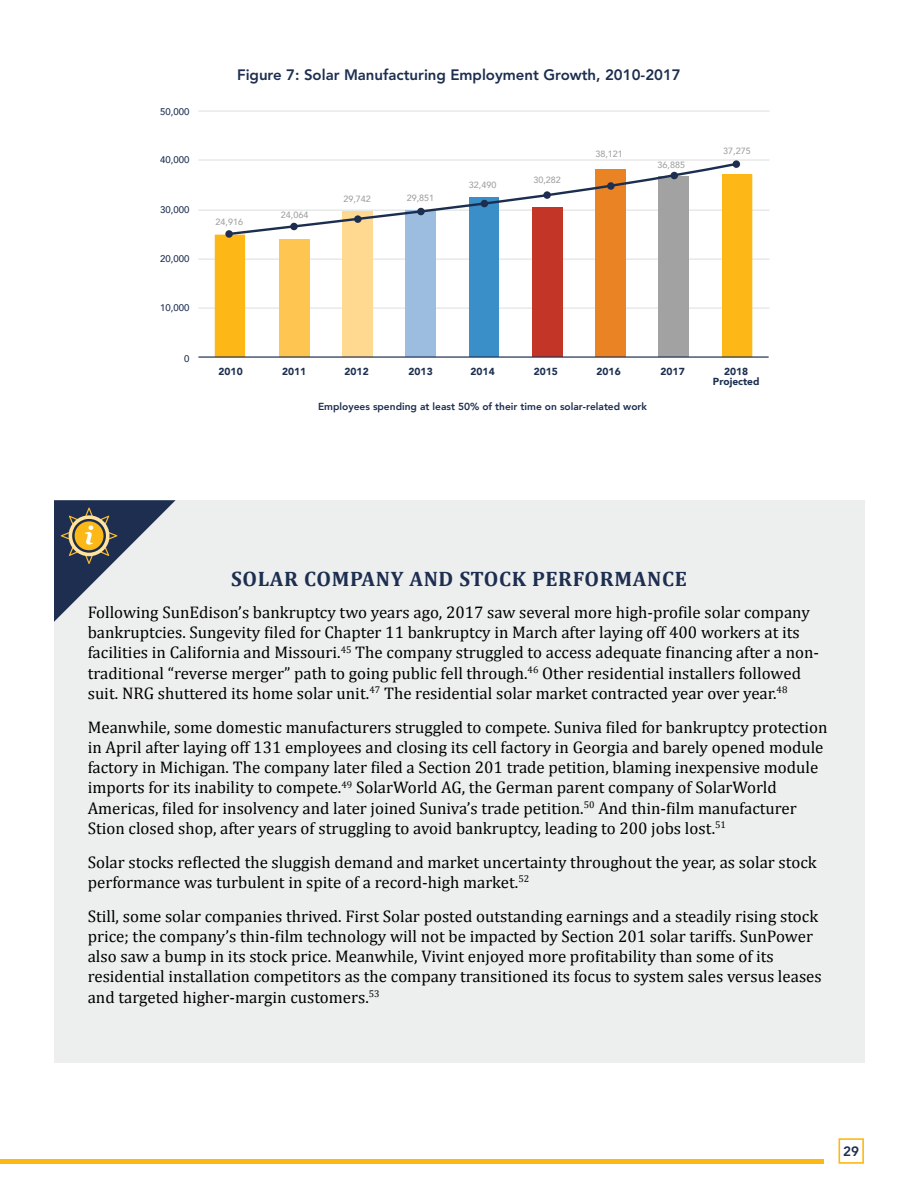
<style>
.page{position:relative;width:918px;height:1188px;background:#fff}
.page>*{position:absolute;margin:0;border:0;box-sizing:border-box;transform-origin:0 0}
.t1{font:700 21px "Cambria";letter-spacing:.03em;color:#1d2e50}
.t2{font:16.8px/20.2px "Cambria";color:#000}
.t3{font:800 15px "Avenir";color:#1d2e50}
.t4{font:800 13.5px "Avenir";color:#1d2e50}
.t5{font:800 10.2px "Avenir";color:#1d2e50}
.t6{font:900 10.2px/10.8px "Avenir";color:#1d2f50;text-align:center}
.t7{font:500 9.6px "Avenir";color:#1d2f50}
.t8{font:500 9px "Avenir";color:#a3a2a2}
</style>
<div class="page">
<div style="left:839px;top:1138px;width:25px;height:26px;border:2px solid #fdb913"></div>
<div style="left:0;top:1159px;width:824px;height:5px;background:#fdb913"></div>
<div style="left:54px;top:500px;width:810px;height:563px;background:#edeeee"></div>
<svg style="left:54px;top:500px;width:122px;height:122px"></svg>
<hr style="left:198px;top:308px;width:571px;height:1px;background:#dcddde">
<hr style="left:198px;top:259px;width:571px;height:1px;background:#dcddde">
<hr style="left:198px;top:210px;width:571px;height:1px;background:#dcddde">
<hr style="left:198px;top:160px;width:571px;height:1px;background:#dcddde">
<hr style="left:198px;top:111px;width:571px;height:1px;background:#dcddde">
<svg style="left:215px;top:174px;width:537px;height:182px"></svg>
<div style="left:279px;top:239px;width:30px;height:118px;background:#fec550"></div>
<div style="left:342px;top:211px;width:30px;height:146px;background:#ffd990"></div>
<div style="left:405px;top:210px;width:30px;height:147px;background:#9dbde0"></div>
<div style="left:469px;top:197px;width:29px;height:160px;background:#3a8fc8"></div>
<div style="left:532px;top:208px;width:30px;height:149px;background:#c33527"></div>
<div style="left:595px;top:169px;width:30px;height:188px;background:#ea8324"></div>
<div style="left:658px;top:176px;width:30px;height:181px;background:#a3a2a2"></div>
<hr style="left:198px;top:356px;width:571px;height:2px;background:#1b2e50">
<svg style="left:226px;top:161px;width:512px;height:76px"></svg>
<div style="left:225px;top:230px;width:8px;height:8px;background:#1d2e50;border-radius:50%"></div>
<div style="left:290px;top:223px;width:8px;height:7px;background:#1d2e50;border-radius:50%"></div>
<div style="left:354px;top:215px;width:8px;height:8px;background:#1d2e50;border-radius:50%"></div>
<div style="left:417px;top:208px;width:8px;height:7px;background:#1d2e50;border-radius:50%"></div>
<div style="left:481px;top:200px;width:7px;height:7px;background:#1d2e50;border-radius:50%"></div>
<div style="left:543px;top:191px;width:8px;height:8px;background:#1d2e50;border-radius:50%"></div>
<div style="left:607px;top:182px;width:8px;height:8px;background:#1d2e50;border-radius:50%"></div>
<div style="left:671px;top:172px;width:7px;height:7px;background:#1d2e50;border-radius:50%"></div>
<div style="left:733px;top:160px;width:7px;height:8px;background:#1d2e50;border-radius:50%"></div>
<p class="t7" style="left:160px;top:108px;width:31px">50,000</p>
<p class="t7" style="left:160px;top:155px;width:31px">40,000</p>
<p class="t7" style="left:160px;top:206px;width:31px">30,000</p>
<p class="t7" style="left:160px;top:255px;width:31px">20,000</p>
<p class="t7" style="left:160px;top:304px;width:31px">10,000</p>
<p class="t7" style="left:184px;top:354px;width:7px">0</p>
<p class="t3" style="left:237px;top:69px;width:445px">Figure 7: Solar Manufacturing Employment Growth, 2010-2017</p>
<p class="t8" style="left:216px;top:218px;width:29px">24,916</p>
<p class="t8" style="left:281px;top:211px;width:29px">24,064</p>
<p class="t8" style="left:343px;top:195px;width:29px">29,742</p>
<p class="t8" style="left:407px;top:194px;width:29px">29,851</p>
<p class="t8" style="left:469px;top:181px;width:29px">32,490</p>
<p class="t8" style="left:533px;top:176px;width:29px">30,282</p>
<p class="t8" style="left:595px;top:150px;width:29px">38,121</p>
<p class="t8" style="left:658px;top:160px;width:29px">36,885</p>
<p class="t8" style="left:723px;top:147px;width:29px">37,275</p>
<p class="t6" style="left:219px;top:367px;width:26px">2010</p>
<p class="t6" style="left:282px;top:367px;width:26px">2011</p>
<p class="t6" style="left:345px;top:367px;width:26px">2012</p>
<p class="t6" style="left:409px;top:367px;width:26px">2013</p>
<p class="t6" style="left:471px;top:367px;width:26px">2014</p>
<p class="t6" style="left:534px;top:367px;width:26px">2015</p>
<p class="t6" style="left:597px;top:367px;width:26px">2016</p>
<p class="t6" style="left:661px;top:367px;width:26px">2017</p>
<p class="t6" style="left:713px;top:367px;width:48px">2018<br>Projected</p>
<p class="t5" style="left:318px;top:402px;width:330px">Employees spending at least 50% of their time on solar-related work</p>
<p class="t1" style="left:231px;top:571px;width:457px">SOLAR COMPANY AND STOCK PERFORMANCE</p>
<p class="t2" style="left:88px;top:602px;width:733px">Following SunEdison’s bankruptcy two years ago, 2017 saw several more high-profile solar company bankruptcies. Sungevity filed for Chapter 11 bankruptcy in March after laying off 400 workers at its facilities in California and Missouri.<sup>45</sup> The company struggled to access adequate financing after a non&shy;traditional “reverse merger” path to going public fell through.<sup>46</sup> Other residential installers followed suit. NRG shuttered its home solar unit.<sup>47</sup> The residential solar market contracted year over year.<sup>48</sup></p>
<p class="t2" style="left:88px;top:717px;width:741px">Meanwhile, some domestic manufacturers struggled to compete. Suniva filed for bankruptcy protection in April after laying off 131 employees and closing its cell factory in Georgia and barely opened module factory in Michigan. The company later filed a Section 201 trade petition, blaming inexpensive module imports for its inability to compete.<sup>49</sup> SolarWorld AG, the German parent company of SolarWorld Americas, filed for insolvency and later joined Suniva’s trade petition.<sup>50</sup> And thin-film manufacturer Stion closed shop, after years of struggling to avoid bankruptcy, leading to 200 jobs lost.<sup>51</sup></p>
<p class="t2" style="left:88px;top:852px;width:730px">Solar stocks reflected the sluggish demand and market uncertainty throughout the year, as solar stock performance was turbulent in spite of a record-high market.<sup>52</sup></p>
<p class="t2" style="left:88px;top:907px;width:736px">Still, some solar companies thrived. First Solar posted outstanding earnings and a steadily rising stock price; the company’s thin-film technology will not be impacted by Section 201 solar tariffs. SunPower also saw a bump in its stock price. Meanwhile, Vivint enjoyed more profitability than some of its residential installation competitors as the company transitioned its focus to system sales versus leases and targeted higher-margin customers.<sup>53</sup></p>
<p class="t4" style="left:843px;top:1146px;width:17px">29</p>
</div>
